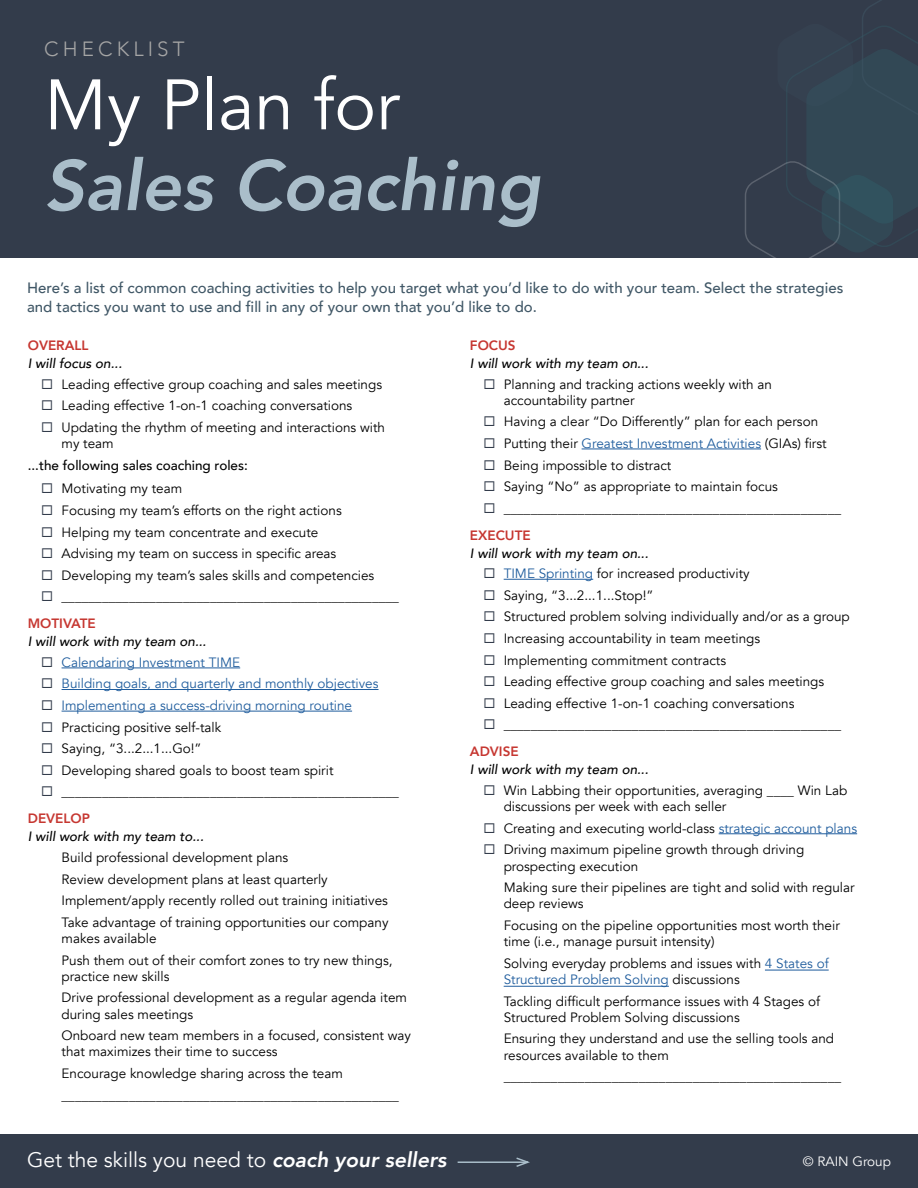
<style>
.page{position:relative;width:918px;height:1188px;background:#fff}
.page>*{position:absolute;margin:0;border:0;box-sizing:border-box;transform-origin:0 0}
.t1{font:italic 800 70.5px "Avenir";color:#aabeca}
.t2{font:70.5px "Avenir";color:#fff}
.t3{font:21px "Avenir";color:#fff}
.t4{font:300 20.55px "Avenir";letter-spacing:.2em;color:#a5a5a5}
.t5{font:500 15px/19.5px "Avenir";color:#405766}
.t6{font:13.5px/21.6px "Avenir";color:#000}
.t7{font:13.5px/21.6px "Avenir";color:#215e9e}
.t8{font:italic 500 13.5px "Avenir";color:#000}
.t9{font:800 13.5px "Avenir";color:#c63731}
.t10{font:500 13.5px "Avenir";color:#000}
.t11{font:13.5px "Avenir";color:#fff}
.s1{color:#215e9e}
.s2{font-weight:500;font-style:italic}
.s3{font-weight:800;font-style:italic}
</style>
<div class="page">
<div style="left:0;top:1134px;width:918px;height:54px;background:#333c4b"></div>
<hr style="left:458px;top:1161px;width:70px;height:2px;background:#aabeca">
<svg style="left:515px;top:1157px;width:15px;height:10px"></svg>
<div style="left:0;top:0;width:918px;height:258px;background:#333c4b"></div>
<svg style="left:745px;top:0;width:173px;height:258px"></svg>
<hr style="left:62px;top:668px;width:178px;height:1px;background:#215e9e">
<hr style="left:62px;top:689px;width:317px;height:1px;background:#215e9e">
<hr style="left:62px;top:711px;width:290px;height:1px;background:#215e9e">
<hr style="left:582px;top:449px;width:179px;height:1px;background:#215e9e">
<hr style="left:504px;top:579px;width:89px;height:1px;background:#215e9e">
<hr style="left:719px;top:833px;width:138px;height:1px;background:#215e9e">
<hr style="left:504px;top:986px;width:165px;height:1px;background:#215e9e">
<hr style="left:765px;top:970px;width:64px;height:1px;background:#215e9e">
<h3 class="t4" style="left:44px;top:37px;width:142px">CHECKLIST</h3>
<h1 class="t2" style="left:44px;top:63px;width:357px">My Plan for</h1>
<h1 class="t1" style="left:44px;top:144px;width:498px">Sales Coaching</h1>
<p class="t5" style="left:27px;top:277px;width:818px">Here’s a list of common coaching activities to help you target what you’d like to do with your team. Select the strategies and tactics you want to use and fill in any of your own that you’d like to do.</p>
<p class="t9" style="left:28px;top:335px;width:62px">OVERALL</p>
<p class="t8" style="left:28px;top:355px;width:96px">I will focus on...</p>
<p class="t6" style="left:62px;top:373px;width:325px">Leading effective group coaching and sales meetings<br>Leading effective 1-on-1 coaching conversations<br>Updating the rhythm of meeting and interactions with</p>
<p class="t6" style="left:62px;top:433px;width:54px">my team</p>
<p class="t10" style="left:28px;top:454px;width:222px">...the following sales coaching roles:</p>
<p class="t6" style="left:62px;top:478px;width:339px">Motivating my team<br>Focusing my team’s efforts on the right actions<br>Helping my team concentrate and execute<br>Advising my team on success in specific areas Developing my team’s sales skills and competencies __________________________________________________</p>
<p class="t9" style="left:28px;top:613px;width:70px">MOTIVATE</p>
<p class="t8" style="left:28px;top:634px;width:180px">I will work with my team on...</p>
<p class="t7" style="left:62px;top:652px;width:318px">Calendaring Investment TIME<br>Building goals, and quarterly and monthly objectives<br>Implementing a success-driving morning routine</p>
<p class="t6" style="left:62px;top:716px;width:339px">Practicing positive self-talk<br>Saying, “3...2...1...Go!”<br>Developing shared goals to boost team spirit __________________________________________________</p>
<p class="t9" style="left:28px;top:808px;width:64px">DEVELOP</p>
<p class="t8" style="left:28px;top:829px;width:178px">I will work with my team to...</p>
<p class="t6" style="left:62px;top:847px;width:328px">Build professional development plans<br>Review development plans at least quarterly Implement/apply recently rolled out training initiatives Take advantage of training opportunities our company</p>
<p class="t6" style="left:62px;top:928px;width:332px">makes available<br>Push them out of their comfort zones to try new things,</p>
<p class="t6" style="left:62px;top:966px;width:347px">practice new skills<br>Drive professional development as a regular agenda item</p>
<p class="t6" style="left:62px;top:1003px;width:351px">during sales meetings<br>Onboard new team members in a focused, consistent way</p>
<p class="t6" style="left:62px;top:1041px;width:339px">that maximizes their time to success<br>Encourage knowledge sharing across the team __________________________________________________</p>
<p class="t9" style="left:470px;top:335px;width:47px">FOCUS</p>
<p class="t8" style="left:470px;top:355px;width:180px">I will work with my team on...</p>
<p class="t6" style="left:504px;top:376px;width:270px;line-height:16.2px">Planning and tracking actions weekly with an accountability partner</p>
<p class="t6" style="left:504px;top:411px;width:339px">Having a clear “Do Differently” plan for each person Putting their <span class="s1">Greatest Investment Activities</span> (GIAs) first Being impossible to distract<br>Saying “No” as appropriate to maintain focus __________________________________________________</p>
<p class="t9" style="left:470px;top:525px;width:62px">EXECUTE</p>
<p class="t6" style="left:504px;top:543px;width:348px;text-indent:-34px"><span class="s2">I will work with my team on...<br></span><span class="s1">TIME Sprinting</span> for increased productivity<br>Saying, “3...2...1...Stop!”<br>Structured problem solving individually and/or as a group Increasing accountability in team meetings<br>Implementing commitment contracts<br>Leading effective group coaching and sales meetings Leading effective 1-on-1 coaching conversations __________________________________________________</p>
<p class="t9" style="left:470px;top:741px;width:50px">ADVISE</p>
<p class="t8" style="left:470px;top:762px;width:180px">I will work with my team on...</p>
<p class="t6" style="left:504px;top:782px;width:345px;line-height:16.2px">Win Labbing their opportunities, averaging ____ Win Lab discussions per week with each seller</p>
<p class="t6" style="left:504px;top:818px;width:355px">Creating and executing world-class <span class="s1">strategic account plans<br></span>Driving maximum pipeline growth through driving</p>
<p class="t6" style="left:504px;top:855px;width:352px">prospecting execution<br>Making sure their pipelines are tight and solid with regular</p>
<p class="t6" style="left:504px;top:893px;width:338px">deep reviews<br>Focusing on the pipeline opportunities most worth their</p>
<p class="t6" style="left:504px;top:931px;width:327px">time (i.e., manage pursuit intensity)<br>Solving everyday problems and issues with <span class="s1">4 States of</span></p>
<p class="t6" style="left:504px;top:969px;width:318px"><span class="s1">Structured Problem Solving</span> discussions<br>Tackling difficult performance issues with 4 Stages of</p>
<p class="t6" style="left:504px;top:1007px;width:332px">Structured Problem Solving discussions<br>Ensuring they understand and use the selling tools and</p>
<p class="t6" style="left:504px;top:1044px;width:339px">resources available to them __________________________________________________</p>
<h2 class="t3" style="left:27px;top:1148px;width:421px">Get the skills you need to <span class="s3">coach your sellers</span></h2>
<p class="t11" style="left:803px;top:1153px;width:90px">© RAIN Group</p>
</div>
